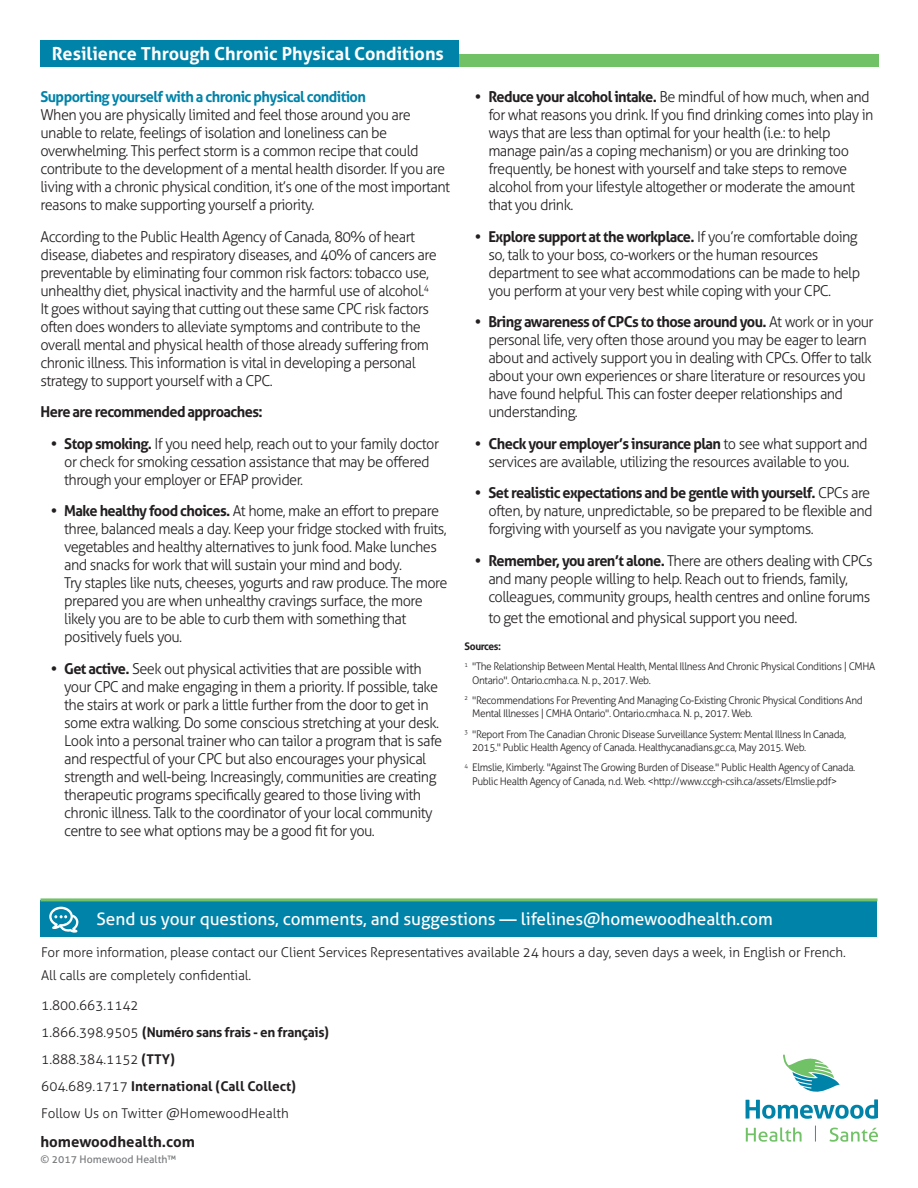
<style>
.page{position:relative;width:918px;height:1188px;background:#fff}
.page>*{position:absolute;margin:0;border:0;box-sizing:border-box;transform-origin:0 0}
.t1{font:700 18px "Aller";color:#fff}
.BodyCopy{font:17.25px "Aller";letter-spacing:-.005em;color:#fff}
.t2{font:300 15px/18px "Aller";letter-spacing:-.04em;color:#231f20}
.t3{font:700 15px "Aller";letter-spacing:-.04em;color:#0083a9}
.BodyCopy-2{font:700 15px "Aller";letter-spacing:-.04em;color:#231f20}
.BodyCopy-3{font:700 15px "Aller";color:#231f20}
.BodyCopy-4{font:300 13.5px/27px "Aller";letter-spacing:-.015em;color:#231f20}
.t4{font:300 10.5px/20.2px "Aller";letter-spacing:-.04em;color:#231f20}
.t5{font:10.5px "Aller";color:#787a7d}
.s1{font-weight:700}
</style>
<div class="page">
<svg style="left:746px;top:1054px;width:132px;height:65px"></svg>
<svg style="left:746px;top:1127px;width:56px;height:15px"></svg>
<svg style="left:830px;top:1128px;width:48px;height:14px"></svg>
<svg style="left:815px;top:1126px;width:1px;height:16px"></svg>
<div style="left:313px;top:54px;width:566px;height:13px;background:#71c167"></div>
<div style="left:40px;top:40px;width:419px;height:27px;background:#0083a9"></div>
<div style="left:40px;top:901px;width:838px;height:36px;background:#0083a9"></div>
<hr style="left:40px;top:898px;width:838px;height:3px;background:#71c167">
<svg style="left:49px;top:907px;width:30px;height:26px"></svg>
<p class="t1" style="left:52px;top:42px;width:394px">Resilience Through Chronic Physical Conditions</p>
<p class="t3" style="left:40px;top:88px;width:327px">Supporting yourself with a chronic physical condition</p>
<p class="t2" style="left:40px;top:106px;width:411px">When you are physically limited and feel those around you are unable to relate, feelings of isolation and loneliness can be overwhelming. This perfect storm is a common recipe that could contribute to the development of a mental health disorder. If you are living with a chronic physical condition, it’s one of the most important reasons to make supporting yourself a priority.</p>
<p class="t2" style="left:40px;top:228px;width:398px">According to the Public Health Agency of Canada, 80% of heart disease, diabetes and respiratory diseases, and 40% of cancers are preventable by eliminating four common risk factors: tobacco use, unhealthy diet, physical inactivity and the harmful use of alcohol.<sup>4<br></sup>It goes without saying that cutting out these same CPC risk factors often does wonders to alleviate symptoms and contribute to the overall mental and physical health of those already suffering from chronic illness. This information is vital in developing a personal strategy to support yourself with a CPC.</p>
<p class="BodyCopy-2" style="left:40px;top:403px;width:224px">Here are recommended approaches:</p>
<p class="t2" style="left:64px;top:435px;width:376px;text-indent:-14px"><span class="s1">• Stop smoking.</span> If you need help, reach out to your family doctor or check for smoking cessation assistance that may be offered through your employer or EFAP provider.</p>
<p class="t2" style="left:64px;top:502px;width:385px;text-indent:-14px"><span class="s1">• Make healthy food choices.</span> At home, make an effort to prepare three, balanced meals a day. Keep your fridge stocked with fruits, vegetables and healthy alternatives to junk food. Make lunches and snacks for work that will sustain your mind and body.<br>Try staples like nuts, cheeses, yogurts and raw produce. The more prepared you are when unhealthy cravings surface, the more likely you are to be able to curb them with something that positively fuels you.</p>
<p class="t2" style="left:64px;top:660px;width:380px;text-indent:-14px"><span class="s1">• Get active.</span> Seek out physical activities that are possible with your CPC and make engaging in them a priority. If possible, take the stairs at work or park a little further from the door to get in some extra walking. Do some conscious stretching at your desk.<br>Look into a personal trainer who can tailor a program that is safe and respectful of your CPC but also encourages your physical strength and well-being. Increasingly, communities are creating therapeutic programs specifically geared to those living with chronic illness. Talk to the coordinator of your local community centre to see what options may be a good fit for you.</p>
<p class="t2" style="left:488px;top:88px;width:387px;text-indent:-14px"><span class="s1">• Reduce your alcohol intake.</span> Be mindful of how much, when and for what reasons you drink. If you find drinking comes into play in ways that are less than optimal for your health (i.e.: to help manage pain/as a coping mechanism) or you are drinking too frequently, be honest with yourself and take steps to remove alcohol from your lifestyle altogether or moderate the amount that you drink.</p>
<p class="t2" style="left:488px;top:228px;width:373px;text-indent:-14px"><span class="s1">• Explore support at the workplace.</span> If you’re comfortable doing so, talk to your boss, co-workers or the human resources department to see what accommodations can be made to help you perform at your very best while coping with your CPC.</p>
<p class="t2" style="left:488px;top:313px;width:387px;text-indent:-14px"><span class="s1">• Bring awareness of CPCs to those around you.</span> At work or in your personal life, very often those around you may be eager to learn about and actively support you in dealing with CPCs. Offer to talk about your own experiences or share literature or resources you have found helpful. This can foster deeper relationships and understanding.</p>
<p class="t2" style="left:475px;top:435px;width:394px;text-align:center"><span class="s1">• Check your employer’s insurance plan</span> to see what support and services are available, utilizing the resources available to you.</p>
<p class="t2" style="left:488px;top:484px;width:386px;text-indent:-14px"><span class="s1">• Set realistic expectations and be gentle with yourself.</span> CPCs are often, by nature, unpredictable, so be prepared to be flexible and forgiving with yourself as you navigate your symptoms.</p>
<p class="t2" style="left:488px;top:552px;width:386px;text-indent:-14px"><span class="s1">• Remember, you aren’t alone.</span> There are others dealing with CPCs and many people willing to help. Reach out to friends, family, colleagues, community groups, health centres and online forums</p>
<p class="t2" style="left:488px;top:609px;width:310px">to get the emotional and physical support you need.</p>
<p class="t4" style="left:465px;top:636px;width:412px"><span class="s1">Sources:<br></span><sup>1</sup> "The Relationship Between Mental Health, Mental Illness And Chronic Physical Conditions | CMHA</p>
<p class="t4" style="left:465px;top:670px;width:400px;text-indent:8px">Ontario". Ontario.cmha.ca. N. p., 2017. Web.<br><sup>2</sup> "Recommendations For Preventing And Managing Co-Existing Chronic Physical Conditions And</p>
<p class="t4" style="left:465px;top:703px;width:383px;text-indent:8px">Mental Illnesses | CMHA Ontario". Ontario.cmha.ca. N. p., 2017. Web.<br><sup>3</sup> "Report From The Canadian Chronic Disease Surveillance System: Mental Illness In Canada,</p>
<p class="t4" style="left:465px;top:737px;width:392px;text-indent:8px">2015." Public Health Agency of Canada. Healthycanadians.gc.ca, May 2015. Web.<br><sup>4</sup> Elmslie, Kimberly. "Against The Growing Burden of Disease." Public Health Agency of Canada.</p>
<p class="t4" style="left:472px;top:771px;width:366px">Public Health Agency of Canada, n.d. Web. &lt;http://www.ccgh-csih.ca/assets/Elmslie.pdf&gt;</p>
<p class="BodyCopy" style="left:97px;top:909px;width:678px">Send us your questions, comments, and suggestions — lifelines@homewoodhealth.com</p>
<p class="BodyCopy-4" style="left:41px;top:941px;width:806px;line-height:22.5px">For more information, please contact our Client Services Representatives available 24 hours a day, seven days a week, in English or French.<br>All calls are completely confidential.</p>
<p class="BodyCopy-4" style="left:41px;top:991px;width:289px">1.800.663.1142<br>1.866.398.9505 <span class="s1">(Numéro sans frais - en franÇais)<br></span>1.888.384.1152 <span class="s1">(TTY)<br></span>604.689.1717 <span class="s1">International (Call Collect)<br></span>Follow Us on Twitter @HomewoodHealth</p>
<p class="BodyCopy-3" style="left:40px;top:1132px;width:156px">homewoodhealth.com</p>
<p class="t5" style="left:40px;top:1153px;width:137px">© 2017 Homewood Health™</p>
</div>
